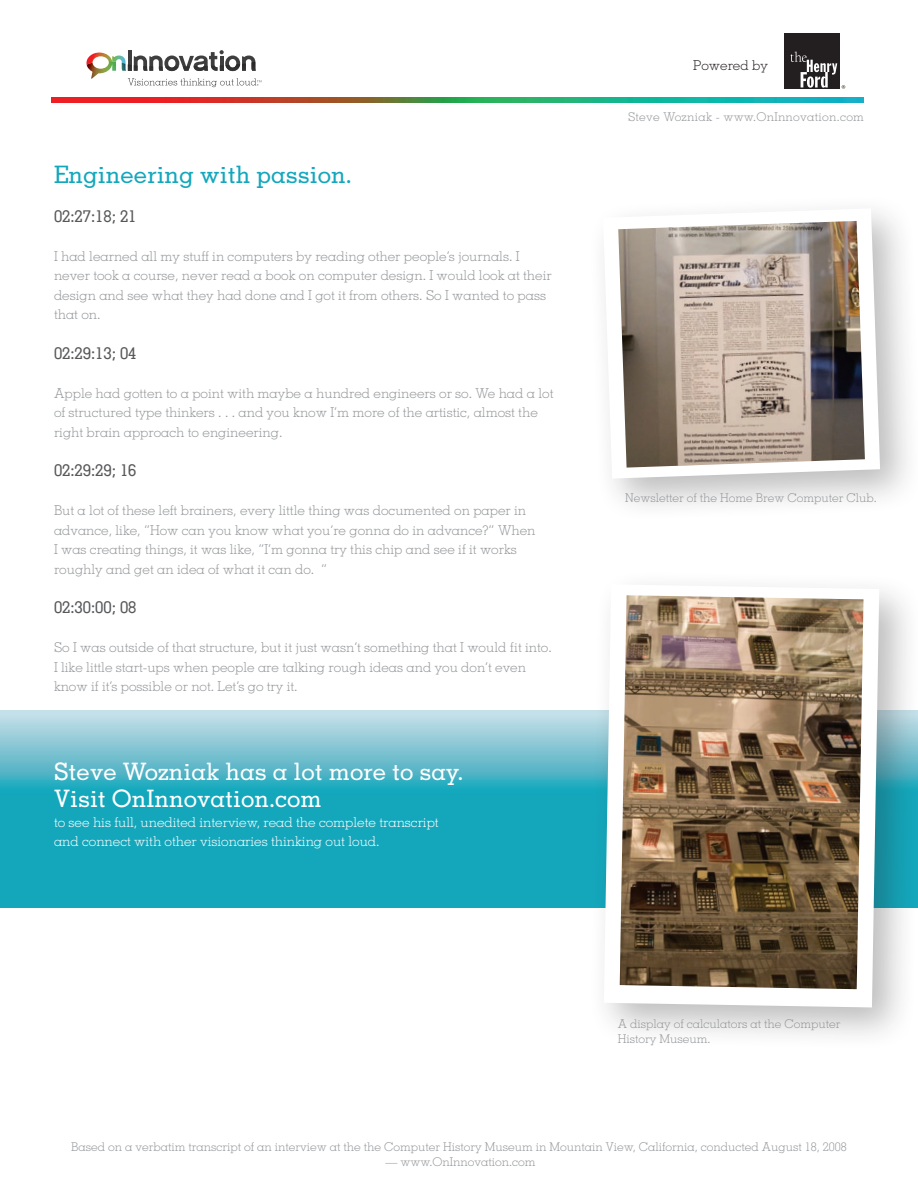
<style>
.page{position:relative;width:918px;height:1188px;background:#fff}
.page>*{position:absolute;margin:0;border:0;box-sizing:border-box;transform-origin:0 0}
.t1{font:500 24px/27px "Memphis LT Std";color:#fff}
.t2{font:500 24px "Memphis LT Std";color:#13a7bc}
.t3{font:500 16.5px "Memphis LT Std";color:#57585a}
.t4{font:300 13.5px/19.5px "Memphis LT Std";color:#939598}
.t5{font:300 13.5px/19.5px "Memphis LT Std";color:#fff}
.t6{font:300 13.5px "Memphis LT Std";color:#231f20}
.t7{font:300 12px/14.4px "Memphis LT Std";color:#939598}
.t8{font:300 12px "Memphis LT Std";letter-spacing:.025em;color:#939598}
</style>
<div class="page">
<svg style="left:0;top:710px;width:586px;height:197px;background:#3eb2c5"></svg>
<div style="left:586px;top:566px;width:332px;height:484px;background:#231f20;opacity:.3"></div>
<svg style="left:604px;top:584px;width:275px;height:423px"></svg>
<img style="left:620px;top:595px;width:244px;height:394px">
<div style="left:585px;top:190px;width:333px;height:330px;background:#231f20;opacity:.3"></div>
<svg style="left:603px;top:208px;width:277px;height:271px"></svg>
<img style="left:618px;top:221px;width:247px;height:247px">
<svg style="left:86px;top:50px;width:170px;height:21px"></svg>
<svg style="left:128px;top:78px;width:134px;height:9px"></svg>
<div style="left:784px;top:33px;width:56px;height:56px;background:#231f20"></div>
<svg style="left:791px;top:52px;width:54px;height:37px"></svg>
<img style="left:51px;top:98px;width:813px;height:5px">
<p class="t6" style="left:693px;top:57px;width:76px">Powered by</p>
<h1 class="t2" style="left:54px;top:159px;width:299px">Engineering with passion.</h1>
<p class="t3" style="left:54px;top:206px;width:84px">02:27:18; 21</p>
<p class="t4" style="left:54px;top:246px;width:499px">I had learned all my stuff in computers by reading other people’s journals. I never took a course, never read a book on computer design. I would look at their design and see what they had done and I got it from others. So I wanted to pass that on.</p>
<p class="t3" style="left:54px;top:343px;width:84px">02:29:13; 04</p>
<p class="t4" style="left:54px;top:383px;width:501px">Apple had gotten to a point with maybe a hundred engineers or so. We had a lot of structured type thinkers . . . and you know I’m more of the artistic, almost the right brain approach to engineering.</p>
<p class="t3" style="left:54px;top:460px;width:84px">02:29:29; 16</p>
<p class="t4" style="left:54px;top:501px;width:483px">But a lot of these left brainers, every little thing was documented on paper in advance, like, “How can you know what you’re gonna do in advance?” When I was creating things, it was like, “I’m gonna try this chip and see if it works roughly and get an idea of what it can do. “</p>
<p class="t3" style="left:54px;top:597px;width:84px">02:30:00; 08</p>
<p class="t4" style="left:54px;top:638px;width:499px">So I was outside of that structure, but it just wasn’t something that I would fit into.<br>I like little start-ups when people are talking rough ideas and you don’t even know if it’s possible or not. Let’s go try it.</p>
<h1 class="t1" style="left:54px;top:758px;width:411px">Steve Wozniak has a lot more to say.<br>Visit OnInnovation.com</h1>
<p class="t5" style="left:54px;top:812px;width:386px">to see his full, unedited interview, read the complete transcript and connect with other visionaries thinking out loud.</p>
<p class="t8" style="left:628px;top:110px;width:237px">Steve Wozniak - www.OnInnovation.com</p>
<p class="t7" style="left:625px;top:491px;width:253px">Newsletter of the Home Brew Computer Club.</p>
<p class="t7" style="left:618px;top:1017px;width:224px">A display of calculators at the Computer<br>History Museum.</p>
<p class="t7" style="left:71px;top:1140px;width:777px">Based on a verbatim transcript of an interview at the the Computer History Museum in Mountain View, California, conducted August 18, 2008</p>
<p class="t7" style="left:386px;top:1154px;width:151px">— www.OnInnovation.com</p>
</div>
